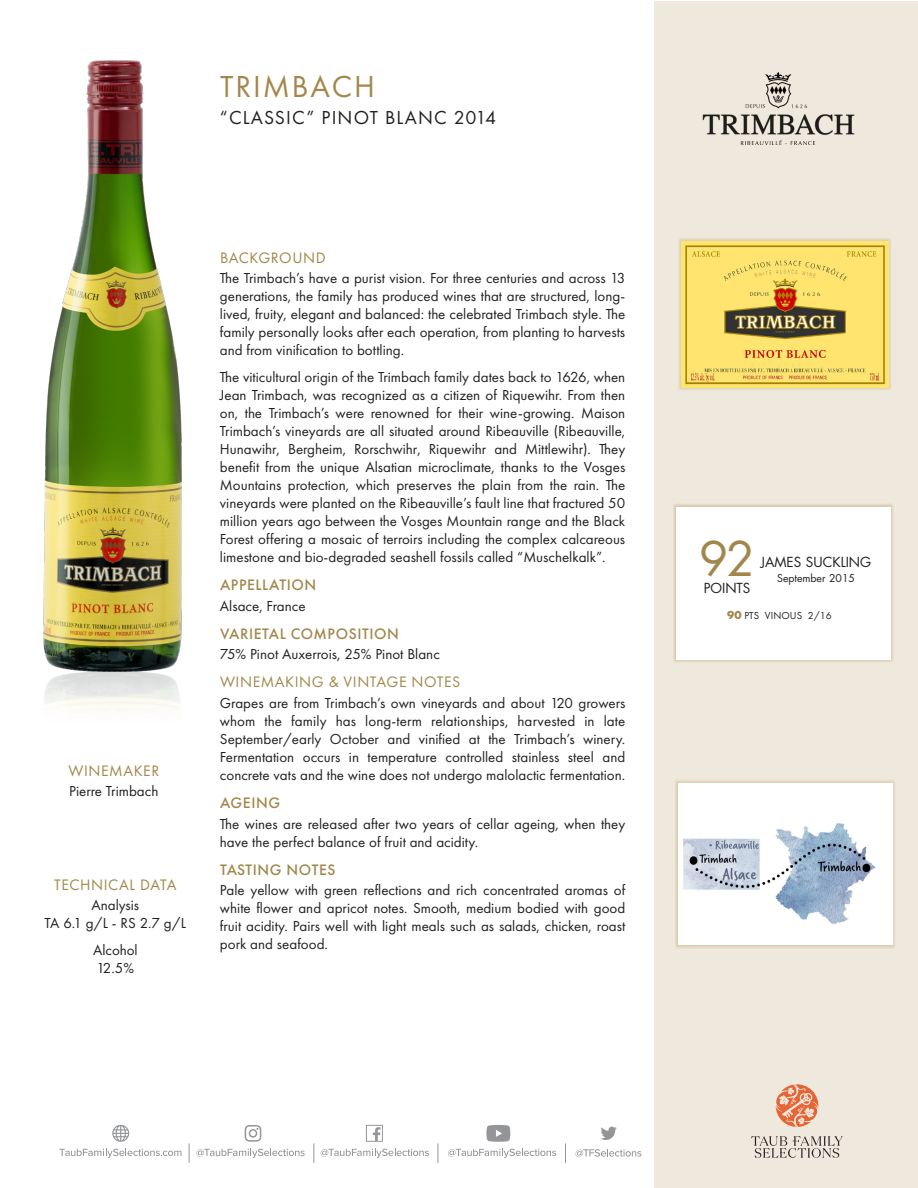
<style>
.page{position:relative;width:918px;height:1188px;background:#fff}
.page>*{position:absolute;margin:0;border:0;box-sizing:border-box;transform-origin:0 0}
.t1{font:46.5px "Futura";color:#a2874c}
._1_Producer{font:31.5px "Futura PT";letter-spacing:.06em;color:#a2874c}
._2_WIne_Name{font:19.5px "Futura PT";letter-spacing:.06em;color:#231f20}
._3_Para_Head{font:15.75px "Futura PT";letter-spacing:.035em;color:#a2874c}
._3_Para_Head-2{font:500 15.75px "Futura PT";letter-spacing:.035em;color:#a2874c}
.Para_Body{font:15px/18px "Futura PT";color:#231f20;text-align:justify}
.t2{font:13.5px "Futura";color:#231f20}
.t3{font:10.5px "Futura PT";letter-spacing:.01em;color:#231f20}
.t4{font:10.5px "Futura";color:#231f20}
.s1{font-weight:700;font-size:12px;color:#a2874c}
</style>
<div class="page">
<div style="left:654px;top:1px;width:264px;height:1186px;background:#efe8dc"></div>
<div style="left:675px;top:779px;width:221px;height:169px;background:#b39758;opacity:.65"></div>
<img style="left:678px;top:783px;width:214px;height:162px">
<div style="left:678px;top:238px;width:214px;height:153px;background:#b39758;opacity:.65"></div>
<img style="left:681px;top:241px;width:208px;height:146px">
<img style="left:43px;top:60px;width:139px;height:603px">
<img style="left:44px;top:663px;width:136px;height:48px">
<img style="left:703px;top:72px;width:152px;height:72px">
<div style="left:673px;top:503px;width:221px;height:160px;background:#ddd2bb"></div>
<div style="left:676px;top:507px;width:215px;height:153px;background:#fff"></div>
<svg style="left:576px;top:1149px;width:65px;height:8px"></svg>
<svg style="left:59px;top:1149px;width:122px;height:9px"></svg>
<svg style="left:196px;top:1149px;width:109px;height:9px"></svg>
<svg style="left:321px;top:1149px;width:108px;height:9px"></svg>
<svg style="left:448px;top:1149px;width:108px;height:9px"></svg>
<svg style="left:565px;top:1143px;width:1px;height:20px"></svg>
<svg style="left:314px;top:1143px;width:1px;height:20px"></svg>
<svg style="left:189px;top:1143px;width:1px;height:20px"></svg>
<svg style="left:366px;top:1125px;width:17px;height:17px"></svg>
<svg style="left:245px;top:1125px;width:16px;height:17px"></svg>
<svg style="left:438px;top:1143px;width:1px;height:20px"></svg>
<svg style="left:601px;top:1127px;width:16px;height:13px"></svg>
<svg style="left:112px;top:1125px;width:17px;height:17px"></svg>
<svg style="left:486px;top:1125px;width:24px;height:17px"></svg>
<svg style="left:751px;top:1136px;width:92px;height:22px"></svg>
<svg style="left:776px;top:1084px;width:43px;height:43px"></svg>
<p class="_1_Producer" style="left:220px;top:68px;width:156px">TRIMBACH</p>
<p class="_2_WIne_Name" style="left:220px;top:106px;width:278px">“CLASSIC” PINOT BLANC 2014</p>
<p class="_3_Para_Head" style="left:68px;top:761px;width:92px">WINEMAKER</p>
<p class="Para_Body" style="left:69px;top:782px;width:91px">Pierre Trimbach</p>
<p class="_3_Para_Head" style="left:54px;top:875px;width:124px">TECHNICAL DATA</p>
<p class="Para_Body" style="left:45px;top:896px;width:143px;text-align:center">Analysis<br>TA 6.1 g/L - RS 2.7 g/L</p>
<p class="Para_Body" style="left:93px;top:941px;width:46px">Alcohol<br>12.5%</p>
<p class="_3_Para_Head" style="left:220px;top:248px;width:107px">BACKGROUND</p>
<p class="Para_Body" style="left:220px;top:269px;width:407px">The Trimbach’s have a purist vision. For three centuries and across 13 generations, the family has produced wines that are structured, long&shy;lived, fruity, elegant and balanced: the celebrated Trimbach style. The family personally looks after each operation, from planting to harvests and from vinification to bottling.</p>
<p class="Para_Body" style="left:220px;top:368px;width:407px">The viticultural origin of the Trimbach family dates back to 1626, when Jean Trimbach, was recognized as a citizen of Riquewihr. From then on, the Trimbach’s were renowned for their wine-growing. Maison Trimbach’s vineyards are all situated around Ribeauville (Ribeauville, Hunawihr, Bergheim, Rorschwihr, Riquewihr and Mittlewihr). They benefit from the unique Alsatian microclimate, thanks to the Vosges Mountains protection, which preserves the plain from the rain. The vineyards were planted on the Ribeauville’s fault line that fractured 50 million years ago between the Vosges Mountain range and the Black Forest offering a mosaic of terroirs including the complex calcareous limestone and bio-degraded seashell fossils called “Muschelkalk”.</p>
<p class="_3_Para_Head-2" style="left:220px;top:575px;width:98px">APPELLATION</p>
<p class="Para_Body" style="left:220px;top:597px;width:87px">Alsace, France</p>
<p class="_3_Para_Head-2" style="left:220px;top:624px;width:180px">VARIETAL COMPOSITION</p>
<p class="Para_Body" style="left:220px;top:645px;width:221px">75% Pinot Auxerrois, 25% Pinot Blanc</p>
<p class="_3_Para_Head" style="left:220px;top:673px;width:242px">WINEMAKING &amp; VINTAGE NOTES</p>
<p class="Para_Body" style="left:220px;top:694px;width:407px">Grapes are from Trimbach’s own vineyards and about 120 growers whom the family has long-term relationships, harvested in late September/early October and vinified at the Trimbach’s winery.<br>Fermentation occurs in temperature controlled stainless steel and concrete vats and the wine does not undergo malolactic fermentation.</p>
<p class="_3_Para_Head-2" style="left:220px;top:793px;width:62px">AGEING</p>
<p class="Para_Body" style="left:220px;top:815px;width:407px">The wines are released after two years of cellar ageing, when they have the perfect balance of fruit and acidity.</p>
<p class="_3_Para_Head-2" style="left:220px;top:860px;width:117px">TASTING NOTES</p>
<p class="Para_Body" style="left:220px;top:881px;width:407px">Pale yellow with green reflections and rich concentrated aromas of white flower and apricot notes. Smooth, medium bodied with good fruit acidity. Pairs well with light meals such as salads, chicken, roast pork and seafood.</p>
<p class="t1" style="left:699px;top:527px;width:57px">92</p>
<p class="t2" style="left:704px;top:579px;width:48px">POINTS</p>
<p class="t2" style="left:761px;top:553px;width:112px">JAMES SUCKLING</p>
<p class="t4" style="left:777px;top:571px;width:79px">September 2015</p>
<p class="t3" style="left:727px;top:609px;width:106px"><span class="s1">90</span> PTS VINOUS 2/16</p>
</div>
